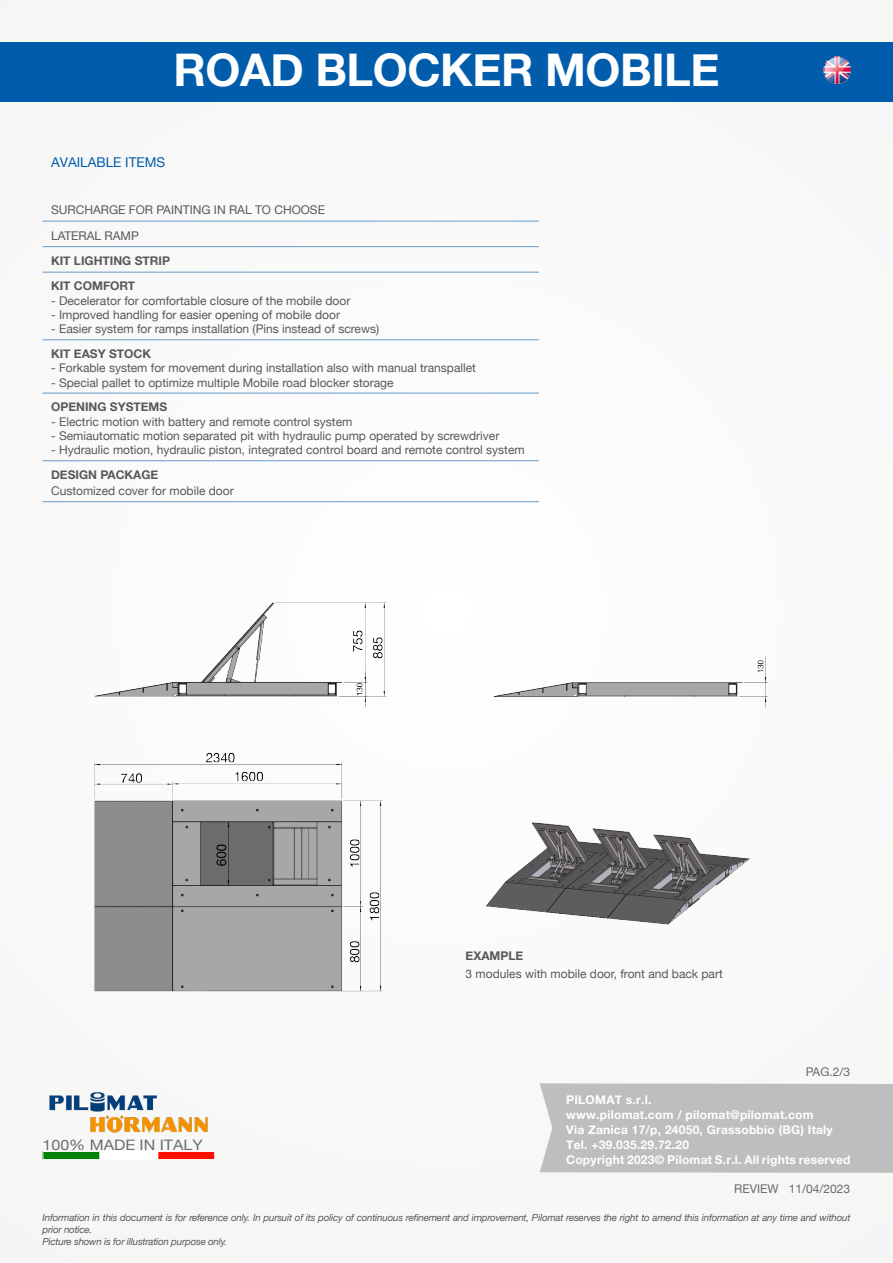
<style>
.page{position:relative;width:893px;height:1263px;background:#f9f9f8}
.page>*{position:absolute;margin:0;border:0;box-sizing:border-box;transform-origin:0 0}
.t1{font:700 45px "Helvetica Neue";letter-spacing:-.01em;color:#fff}
.t2{font:14.4px "Helvetica Neue";color:#6c6d70;scale:1.11 1}
.t3{font:13.5px "Helvetica Neue";color:#015dab}
.t4{font:12px "Helvetica Neue";color:#57585a}
.t5{font:700 12px/15px "Helvetica Neue";letter-spacing:.02em;color:#fff}
.t6{font:700 12px "Helvetica Neue";color:#57585a}
.t7{font:12px "Helvetica Neue";color:#6c6d70}
.t8{font:italic 9.75px/11.7px "Helvetica Neue";letter-spacing:-.02em;color:#57585a}
</style>
<div class="page">
<div style="left:540px;top:1083px;width:353px;height:90px;background:#bfbebe"></div>
<div style="left:0;top:43px;width:893px;height:59px;background:#015dab"></div>
<img style="left:49px;top:1092px;width:159px;height:41px">
<img style="left:45px;top:1153px;width:168px;height:5px">
<div style="left:43px;top:1151px;width:172px;height:9px;border:1px solid #fff"></div>
<hr style="left:43px;top:221px;width:496px;height:1px;background:#679ac8">
<hr style="left:43px;top:246px;width:496px;height:1px;background:#679ac8">
<hr style="left:43px;top:272px;width:496px;height:1px;background:#679ac8">
<hr style="left:43px;top:339px;width:496px;height:1px;background:#679ac8">
<hr style="left:43px;top:393px;width:496px;height:1px;background:#679ac8">
<hr style="left:43px;top:460px;width:496px;height:1px;background:#679ac8">
<hr style="left:43px;top:501px;width:496px;height:1px;background:#679ac8">
<img style="left:94px;top:602px;width:674px;height:390px">
<img style="left:823px;top:57px;width:27px;height:27px">
<h1 class="t1" style="left:173px;top:35px;width:548px">ROAD BLOCKER MOBILE</h1>
<p class="t3" style="left:51px;top:152px;width:116px">AVAILABLE ITEMS</p>
<p class="t4" style="left:51px;top:201px;width:275px">SURCHARGE FOR PAINTING IN RAL TO CHOOSE</p>
<p class="t4" style="left:51px;top:227px;width:89px">LATERAL RAMP</p>
<p class="t6" style="left:51px;top:252px;width:121px">KIT LIGHTING STRIP</p>
<p class="t6" style="left:51px;top:277px;width:86px">KIT COMFORT</p>
<p class="t4" style="left:51px;top:292px;width:301px">- Decelerator for comfortable closure of the mobile door</p>
<p class="t4" style="left:51px;top:306px;width:290px">- Improved handling for easier opening of mobile door</p>
<p class="t4" style="left:51px;top:320px;width:330px">- Easier system for ramps installation (Pins instead of screws)</p>
<p class="t6" style="left:51px;top:344px;width:102px">KIT EASY STOCK</p>
<p class="t4" style="left:51px;top:359px;width:426px">- Forkable system for movement during installation also with manual transpallet</p>
<p class="t4" style="left:51px;top:374px;width:344px">- Special pallet to optimize multiple Mobile road blocker storage</p>
<p class="t6" style="left:51px;top:397px;width:118px">OPENING SYSTEMS</p>
<p class="t4" style="left:51px;top:413px;width:303px">- Electric motion with battery and remote control system</p>
<p class="t4" style="left:51px;top:427px;width:450px">- Semiautomatic motion separated pit with hydraulic pump operated by screwdriver</p>
<p class="t4" style="left:51px;top:441px;width:475px">- Hydraulic motion, hydraulic piston, integrated control board and remote control system</p>
<p class="t6" style="left:51px;top:465px;width:109px">DESIGN PACKAGE</p>
<p class="t4" style="left:51px;top:482px;width:184px">Customized cover for mobile door</p>
<p class="t2" style="left:43px;top:1135px;width:146px">100% MADE IN ITALY</p>
<p class="t6" style="left:466px;top:946px;width:59px">EXAMPLE</p>
<p class="t4" style="left:466px;top:965px;width:259px">3 modules with mobile door, front and back part</p>
<p class="t7" style="left:806px;top:1063px;width:46px">PAG.2/3</p>
<p class="t5" style="left:566px;top:1093px;width:286px">PILOMAT s.r.l.<br>www.pilomat.com / pilomat@pilomat.com<br>Via Zanica 17/p, 24050, Grassobbio (BG) Italy Tel. +39.035.29.72.20<br>Copyright 2023© Pilomat S.r.l. All rights reserved</p>
<p class="t7" style="left:734px;top:1180px;width:118px">REVIEW 11/04/2023</p>
<p class="t8" style="left:43px;top:1212px;width:809px">Information in this document is for reference only. In pursuit of its policy of continuous refinement and improvement, Pilomat reserves the right to amend this information at any time and without prior notice.<br>Picture shown is for illustration purpose only.</p>
</div>
